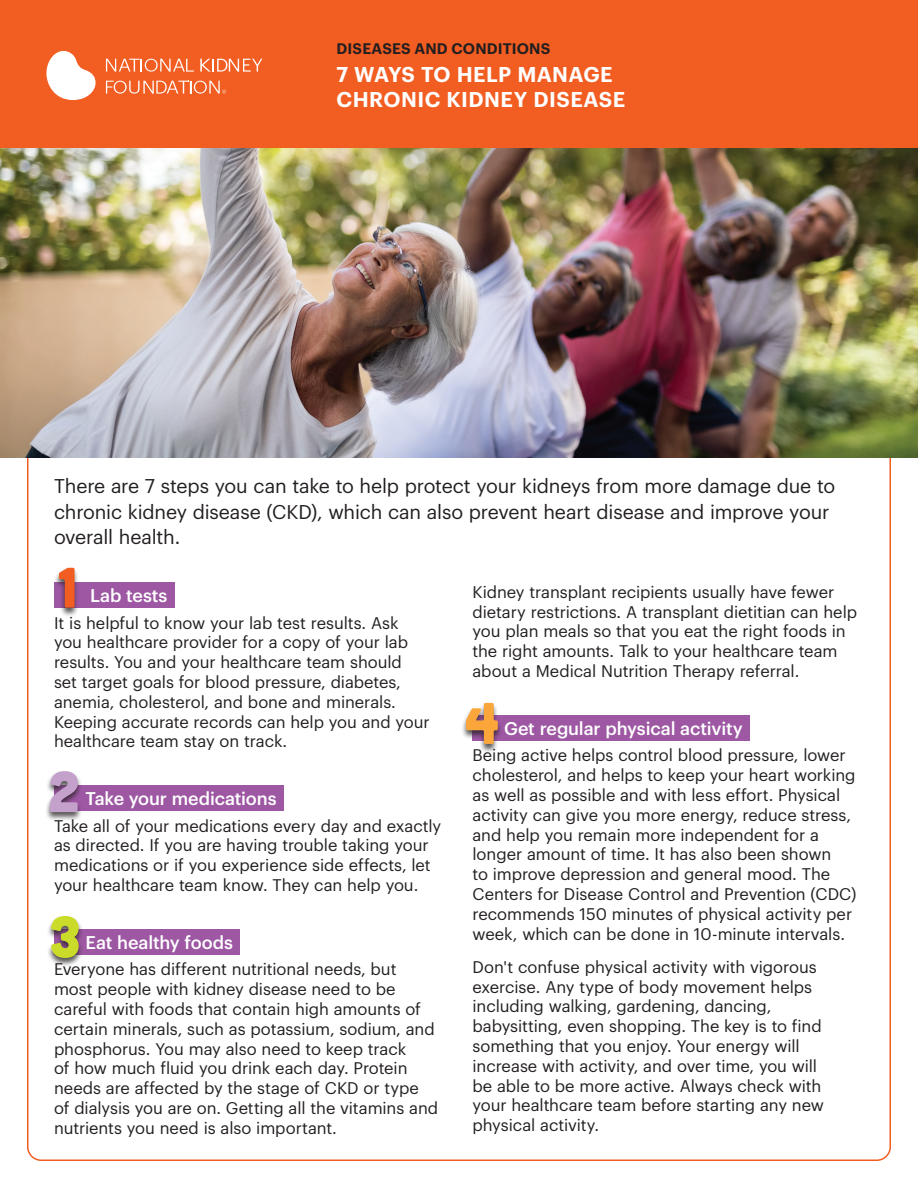
<style>
.page{position:relative;width:918px;height:1188px;background:#fff}
.page>*{position:absolute;margin:0;border:0;box-sizing:border-box;transform-origin:0 0}
.t1{font:57px "Cubano";color:#f25d21}
.t2{font:57px "Cubano";color:#c4a1cb}
.t3{font:57px "Cubano";color:#cadb2a}
.t4{font:57px "Cubano";color:#faa63b}
.t5{font:600 21px/25.2px "Graphik";letter-spacing:.02em;color:#fff}
.t6{font:19.5px/25.5px "Graphik";letter-spacing:-.01em;color:#231f20}
.t7{font:500 18px "Graphik";letter-spacing:-.005em;color:#fff}
.t8{font:16.5px/19.8px "Graphik";letter-spacing:-.005em;color:#231f20}
.t9{font:600 15px "Graphik";letter-spacing:.01em;color:#231f20}
</style>
<div class="page">
<div style="left:0;top:0;width:918px;height:148px;background:#f25d21"></div>
<svg style="left:46px;top:51px;width:50px;height:49px"></svg>
<svg style="left:106px;top:59px;width:88px;height:13px"></svg>
<svg style="left:200px;top:59px;width:62px;height:13px"></svg>
<svg style="left:106px;top:81px;width:120px;height:13px"></svg>
<div style="left:54px;top:582px;width:120px;height:26px;background:#9d57a3"></div>
<div style="left:54px;top:785px;width:229px;height:26px;background:#9d57a3"></div>
<div style="left:54px;top:929px;width:186px;height:26px;background:#9d57a3"></div>
<div style="left:472px;top:715px;width:278px;height:26px;background:#9d57a3"></div>
<img style="left:0;top:148px;width:918px;height:310px">
<div style="left:54px;top:567px;width:25px;height:50px;background:#231f20;opacity:.75"></div>
<div style="left:45px;top:771px;width:38px;height:51px;background:#231f20;opacity:.75"></div>
<div style="left:46px;top:915px;width:38px;height:52px;background:#231f20;opacity:.75"></div>
<div style="left:461px;top:702px;width:42px;height:52px;background:#231f20;opacity:.75"></div>
<p class="t9" style="left:336px;top:37px;width:215px">DISEASES AND CONDITIONS</p>
<p class="t5" style="left:336px;top:60px;width:290px">7 WAYS TO HELP MANAGE<br>CHRONIC KIDNEY DISEASE</p>
<p class="t6" style="left:54px;top:472px;width:783px">There are 7 steps you can take to help protect your kidneys from more damage due to chronic kidney disease (CKD), which can also prevent heart disease and improve your overall health.</p>
<h1 class="t1" style="left:57px;top:551px;width:23px">1</h1>
<p class="t7" style="left:90px;top:582px;width:79px">Lab tests</p>
<p class="t8" style="left:54px;top:611px;width:377px">It is helpful to know your lab test results. Ask you healthcare provider for a copy of your lab results. You and your healthcare team should<br>set target goals for blood pressure, diabetes, anemia, cholesterol, and bone and minerals.<br>Keeping accurate records can help you and your healthcare team stay on track.</p>
<h1 class="t2" style="left:48px;top:755px;width:34px">2</h1>
<p class="t7" style="left:86px;top:785px;width:193px">Take your medications</p>
<p class="t8" style="left:54px;top:814px;width:389px">Take all of your medications every day and exactly as directed. If you are having trouble taking your medications or if you experience side effects, let your healthcare team know. They can help you.</p>
<h1 class="t3" style="left:48px;top:900px;width:35px">3</h1>
<p class="t7" style="left:86px;top:929px;width:149px">Eat healthy foods</p>
<p class="t8" style="left:54px;top:958px;width:386px">Everyone has different nutritional needs, but most people with kidney disease need to be careful with foods that contain high amounts of certain minerals, such as potassium, sodium, and phosphorus. You may also need to keep track<br>of how much fluid you drink each day. Protein needs are affected by the stage of CKD or type of dialysis you are on. Getting all the vitamins and nutrients you need is also important.</p>
<p class="t8" style="left:472px;top:581px;width:386px">Kidney transplant recipients usually have fewer dietary restrictions. A transplant dietitian can help you plan meals so that you eat the right foods in the right amounts. Talk to your healthcare team about a Medical Nutrition Therapy referral.</p>
<h1 class="t4" style="left:465px;top:687px;width:36px">4</h1>
<p class="t7" style="left:504px;top:715px;width:240px">Get regular physical activity</p>
<p class="t8" style="left:472px;top:744px;width:385px">Being active helps control blood pressure, lower cholesterol, and helps to keep your heart working as well as possible and with less effort. Physical activity can give you more energy, reduce stress, and help you remain more independent for a longer amount of time. It has also been shown<br>to improve depression and general mood. The Centers for Disease Control and Prevention (CDC) recommends 150 minutes of physical activity per week, which can be done in 10-minute intervals.</p>
<p class="t8" style="left:472px;top:956px;width:353px">Don't confuse physical activity with vigorous exercise. Any type of body movement helps including walking, gardening, dancing, babysitting, even shopping. The key is to find something that you enjoy. Your energy will increase with activity, and over time, you will be able to be more active. Always check with your healthcare team before starting any new physical activity.</p>
</div>
